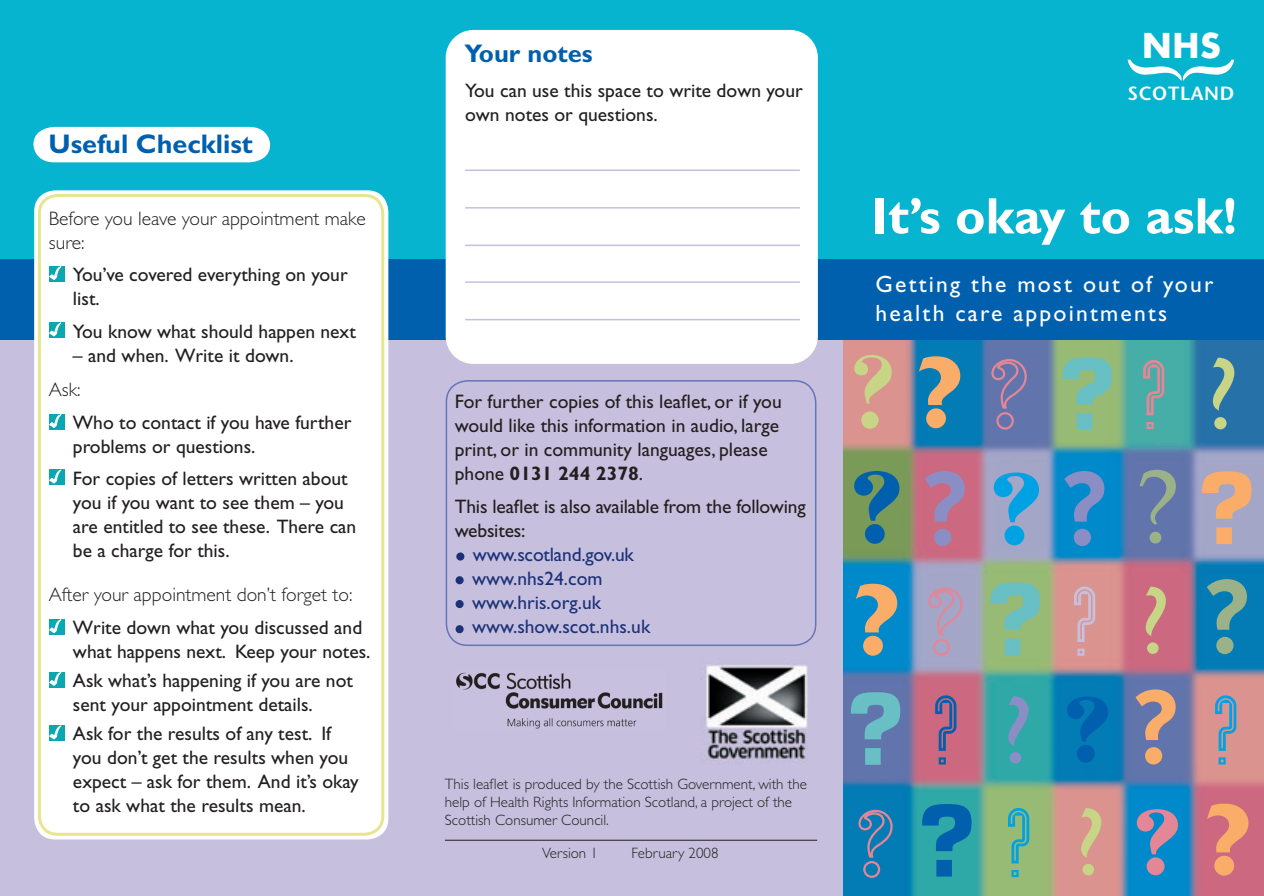
<style>
.page{position:relative;width:1264px;height:896px;background:#fff}
.page>*{position:absolute;margin:0;border:0;box-sizing:border-box;transform-origin:0 0}
.t1{font:700 104.7px "Friz Quadrata";color:#faad68}
.t2{font:700 104.4px "Meta Plus";color:#8b8ec5}
.t3{font:700 96px "Eurostile";color:#68bfc4}
.t4{font:700 96px "Eurostile";color:#0160ae}
.t5{font:700 96px "Bodoni Antiqua T";color:#e38696}
.t6{font:700 51.3px "Gill Sans";color:#fff}
.t7{font:700 37.65px "Futura T";color:#fff}
.t8{font:700 27px "Gill Sans";color:#0160ae}
.t9{font:700 25.5px "Gill Sans";color:#0160ae}
.t10{font:23.55px/28.5px "Gill Sans";letter-spacing:.095em;color:#fff}
.bullet{font:19.5px/24px "Gill Sans";color:#231f20}
.bod{font:19.5px/24px "Gill Sans";color:#231f20}
.bod-2{font:300 19.5px/24px "Gill Sans";color:#231f20}
.bod-3{font:19.5px "Gill Sans";color:#1c3177}
.t11{font:600 19.05px "Stone Sans";letter-spacing:.04em;color:#fff}
.bod-4{font:300 15px/18px "Gill Sans";color:#231f20}
.s1{font-weight:700}
.s2{font-family:"Industria Inline";font-weight:400;color:#e38696}
.s3{font-family:"Gill Sans";font-weight:400;font-size:102.3px;color:#c8d587}
.s4{font-family:"Bodoni Antiqua T";font-size:105.75px;color:#0160ae}
.s5{font-family:"Bodoni Antiqua T";font-size:105.75px;color:#00a2e4}
.s6{font-family:"Book Antiqua";font-weight:400;font-size:103.2px;color:#9bb289}
.s7{font-family:"Eurostile";font-size:96px;color:#faad68}
.s8{font-family:"Eurostile";font-size:96px;color:#68bfc4}
.s9{font-family:"Industria Inline";font-weight:400;font-size:96px;color:#c6c0de}
.s10{font-family:"Gill Sans";font-weight:400;font-size:96px;color:#c8d587}
.s11{font-family:"Meta Plus";font-size:104.4px;color:#9bb289}
.s12{font-family:"Industria Inline";font-weight:400;color:#0160ae}
.s13{font-family:"Gill Sans";font-weight:400;color:#8b8ec5}
.s14{font-family:"Bodoni Antiqua T";color:#0160ae}
.s15{font-family:"Meta Plus";font-size:104.4px;color:#faad68}
.s16{font-family:"Industria Inline";font-weight:400;color:#00a2e4}
.s17{font-family:"Gill Sans";font-weight:400;color:#c8d587}
.s18{font-family:"Friz Quadrata";font-size:104.7px;color:#faad68}
</style>
<div class="page">
<div style="left:0;top:0;width:1263px;height:895px;background:#c6c0de"></div>
<div style="left:0;top:0;width:1263px;height:322px;background:#07b4cf"></div>
<img style="left:843px;top:339px;width:420px;height:556px">
<div style="left:0;top:259px;width:1263px;height:80px;background:#0160ae"></div>
<svg style="left:854px;top:355px;width:37px;height:73px;background:#d4aa8c"></svg>
<svg style="left:990px;top:358px;width:37px;height:72px;background:#7a77a7"></svg>
<svg style="left:927px;top:586px;width:36px;height:70px;background:#b09fbd"></svg>
<svg style="left:857px;top:808px;width:36px;height:70px;background:#2f7dae"></svg>
<div style="left:445px;top:30px;width:372px;height:334px;background:#fff;border-radius:28px"></div>
<hr style="left:465px;top:169px;width:334px;height:2px;background:#c6c0de">
<hr style="left:465px;top:207px;width:334px;height:1px;background:#c6c0de">
<hr style="left:465px;top:244px;width:334px;height:2px;background:#c6c0de">
<hr style="left:465px;top:281px;width:334px;height:2px;background:#c6c0de">
<hr style="left:465px;top:319px;width:334px;height:1px;background:#c6c0de">
<svg style="left:1127px;top:60px;width:106px;height:21px"></svg>
<div style="left:33px;top:127px;width:237px;height:35px;background:#fff"></div>
<svg style="left:34px;top:190px;width:354px;height:649px;background:#f8faf5"></svg>
<div style="left:39px;top:195px;width:344px;height:639px;background:#fff;border-radius:18px"></div>
<div style="left:38px;top:194px;width:346px;height:641px;border:3px solid #e6e592;border-radius:18px"></div>
<div style="left:49px;top:671px;width:15px;height:16px;background:#08a7b1"></div>
<svg style="left:49px;top:671px;width:15px;height:15px"></svg>
<div style="left:49px;top:266px;width:15px;height:15px;background:#08a7b1"></div>
<svg style="left:49px;top:266px;width:13px;height:14px"></svg>
<svg style="left:49px;top:336px;width:15px;height:2px"></svg>
<svg style="left:49px;top:322px;width:15px;height:14px"></svg>
<div style="left:49px;top:414px;width:15px;height:15px;background:#08a7b1"></div>
<svg style="left:49px;top:414px;width:13px;height:14px"></svg>
<div style="left:49px;top:725px;width:15px;height:15px;background:#08a7b1"></div>
<svg style="left:49px;top:725px;width:13px;height:14px"></svg>
<div style="left:49px;top:469px;width:15px;height:16px;background:#08a7b1"></div>
<svg style="left:49px;top:469px;width:13px;height:15px"></svg>
<div style="left:49px;top:619px;width:15px;height:15px;background:#08a7b1"></div>
<svg style="left:49px;top:619px;width:13px;height:14px"></svg>
<img style="left:456px;top:672px;width:207px;height:57px">
<img style="left:706px;top:665px;width:102px;height:98px">
<hr style="left:445px;top:839px;width:372px;height:1px;background:#231f20">
<div style="left:445px;top:380px;width:371px;height:266px;border:2px solid #6674b8;border-radius:21px"></div>
<div style="left:456px;top:552px;width:8px;height:8px;background:#1c3177;border-radius:50%"></div>
<div style="left:455px;top:576px;width:8px;height:8px;background:#1c3177;border-radius:50%"></div>
<div style="left:455px;top:600px;width:8px;height:8px;background:#1c3177;border-radius:50%"></div>
<div style="left:455px;top:625px;width:8px;height:8px;background:#1c3177;border-radius:50%"></div>
<p class="t8" style="left:48px;top:128px;width:206px">Useful Checklist</p>
<p class="bod-2" style="left:49px;top:206px;width:318px">Before you leave your appointment make sure:</p>
<p class="bod" style="left:73px;top:262px;width:276px">You’ve covered everything on your list.</p>
<p class="bullet" style="left:73px;top:319px;width:284px">You know what should happen next</p>
<p class="bullet" style="left:73px;top:343px;width:222px">– and when. Write it down.</p>
<p class="bod-2" style="left:49px;top:378px;width:33px">Ask:</p>
<p class="bod" style="left:73px;top:410px;width:280px">Who to contact if you have further problems or questions.</p>
<p class="bullet" style="left:73px;top:467px;width:285px">For copies of letters written about you if you want to see them – you are entitled to see these. There can be a charge for this.</p>
<p class="bod-2" style="left:49px;top:582px;width:305px">After your appointment don’t forget to:</p>
<p class="bullet" style="left:73px;top:615px;width:299px">Write down what you discussed and what happens next. Keep your notes.</p>
<p class="bullet" style="left:73px;top:668px;width:281px">Ask what’s happening if you are not sent your appointment details.</p>
<p class="bullet" style="left:73px;top:721px;width:287px">Ask for the results of any test. If you don’t get the results when you expect – ask for them. And it’s okay to ask what the results mean.</p>
<p class="t9" style="left:464px;top:39px;width:130px">Your notes</p>
<p class="bod" style="left:465px;top:78px;width:339px">You can use this space to write down your own notes or questions.</p>
<p class="bod" style="left:455px;top:389px;width:328px">For further copies of this leaflet, or if you would like this information in audio, large print, or in community languages, please phone <span class="s1">0131 244 2378</span>.</p>
<p class="bod" style="left:455px;top:494px;width:352px">This leaflet is also available from the following websites:</p>
<p class="bod-3" style="left:473px;top:543px;width:162px">www.scotland.gov.uk</p>
<p class="bod-3" style="left:472px;top:567px;width:132px">www.nhs24.com</p>
<p class="bod-3" style="left:472px;top:591px;width:130px">www.hris.org.uk</p>
<p class="bod-3" style="left:472px;top:615px;width:180px">www.show.scot.nhs.uk</p>
<p class="bod-4" style="left:445px;top:774px;width:363px">This leaflet is produced by the Scottish Government, with the help of Health Rights Information Scotland, a project of the<br>Scottish Consumer Council.</p>
<p class="bod-4" style="left:542px;top:844px;width:57px">Version 1</p>
<p class="bod-4" style="left:631px;top:844px;width:89px">February 2008</p>
<p class="t7" style="left:1141px;top:24px;width:81px">NHS</p>
<p class="t11" style="left:1127px;top:82px;width:108px">SCOTLAND</p>
<p class="t6" style="left:870px;top:186px;width:367px">It’s okay to ask!</p>
<p class="t10" style="left:875px;top:270px;width:339px">Getting the most out of your health care appointments</p>
<p class="t1" style="left:915px;top:335px;width:50px">?</p>
<p class="t3" style="left:1057px;top:335px;width:182px">?<span class="s2">?</span><span class="s3">?</span></p>
<p class="t2" style="left:851px;top:448px;width:406px"><span class="s4">?</span>?<span class="s5">?</span>?<span class="s6">?</span><span class="s7">?</span></p>
<p class="t1" style="left:852px;top:562px;width:402px">? <span class="s8">?</span><span class="s9">?</span><span class="s10">?</span><span class="s11">?</span></p>
<p class="t3" style="left:846px;top:670px;width:395px">?<span class="s12">?</span> <span class="s13">?</span><span class="s14">?</span><span class="s15">?</span><span class="s16">?</span></p>
<p class="t4" style="left:917px;top:781px;width:336px">?<span class="s16">?</span><span class="s17">?</span> <span class="s18">?</span></p>
<p class="t5" style="left:1134px;top:785px;width:47px">?</p>
</div>
